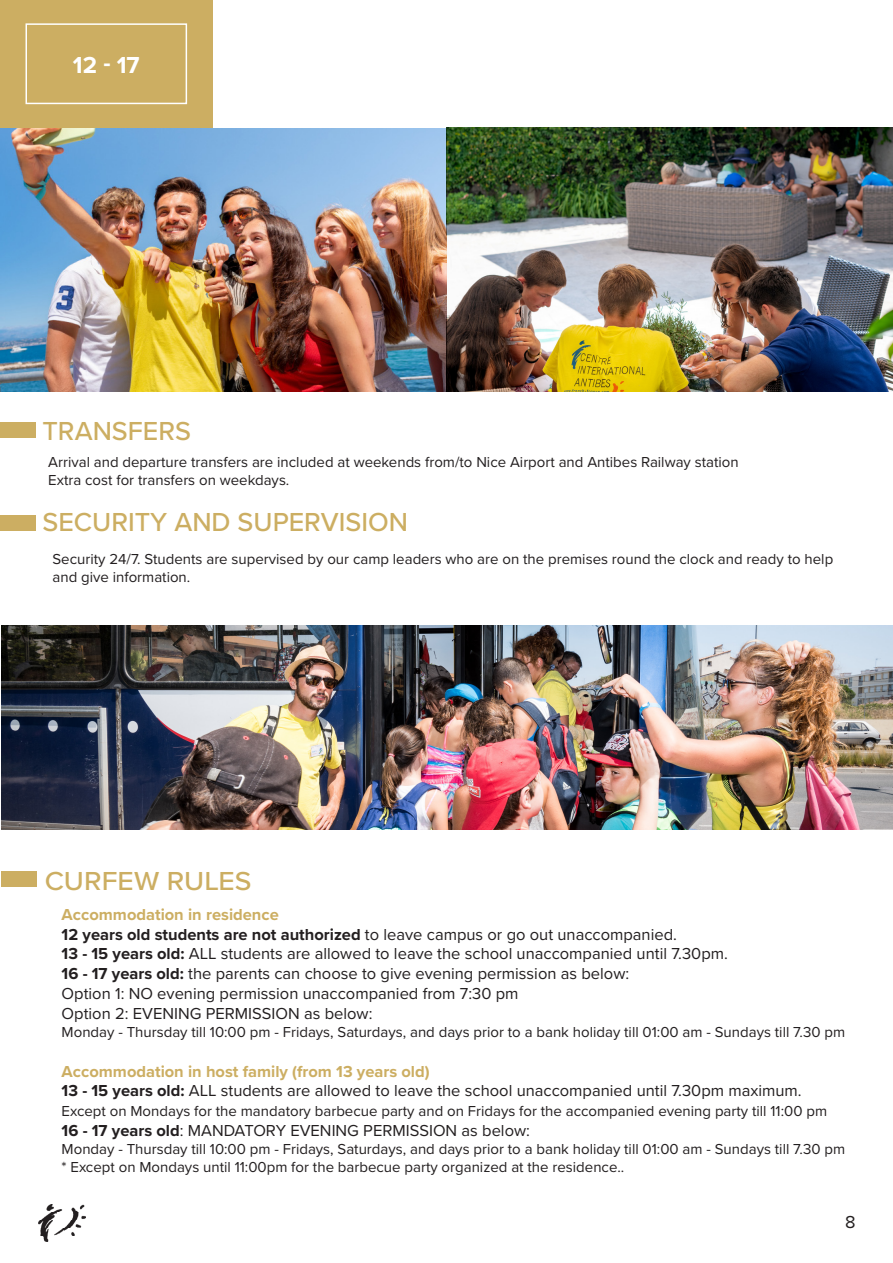
<style>
.page{position:relative;width:893px;height:1263px;background:#fff}
.page>*{position:absolute;margin:0;border:0;box-sizing:border-box;transform-origin:0 0}
.t1{font:500 27px "Proxima Nova";color:#ccae62}
.t2{font:500 27px "Proxima Nova";color:#ccae62;scale:1.05 1}
.t3{font:700 24px "Proxima Nova";color:#fff}
.t4{font:18px "Proxima Nova";color:#231f20}
.t5{font:16.5px/19.8px "Proxima Nova";color:#231f20}
.t6{font:700 16.5px "Proxima Nova";color:#ccae62}
.t7{font:15px/18px "Proxima Nova";color:#231f20}
.s1{font-weight:700}
</style>
<div class="page">
<div style="left:0;top:515px;width:36px;height:16px;background:#ccae62"></div>
<div style="left:0;top:422px;width:36px;height:15px;background:#ccae62"></div>
<img style="left:39px;top:1204px;width:46px;height:37px">
<div style="left:0;top:0;width:213px;height:128px;background:#ccae62"></div>
<div style="left:26px;top:23px;width:161px;height:81px;border:2px solid #fff"></div>
<div style="left:1px;top:871px;width:35px;height:16px;background:#ccae62"></div>
<img style="left:0;top:128px;width:893px;height:263px">
<img style="left:1px;top:625px;width:892px;height:204px">
<p class="t3" style="left:73px;top:47px;width:68px">12 - 17</p>
<p class="t1" style="left:43px;top:411px;width:150px">TRANSFERS</p>
<p class="t7" style="left:48px;top:452px;width:692px">Arrival and departure transfers are included at weekends from/to Nice Airport and Antibes Railway station</p>
<p class="t7" style="left:48px;top:470px;width:243px">Extra cost for transfers on weekdays.</p>
<p class="t1" style="left:43px;top:501px;width:367px">SECURITY AND SUPERVISION</p>
<p class="t7" style="left:53px;top:550px;width:782px">Security 24/7. Students are supervised by our camp leaders who are on the premises round the clock and ready to help and give information.</p>
<p class="t2" style="left:45px;top:861px;width:198px">CURFEW RULES</p>
<p class="t6" style="left:62px;top:902px;width:219px">Accommodation in residence</p>
<p class="t5" style="left:62px;top:923px;width:668px"><span class="s1">12 years old students are not authorized</span> to leave campus or go out unaccompanied.<br><span class="s1">13 - 15 years old:</span> ALL students are allowed to leave the school unaccompanied until 7.30pm.</p>
<p class="t5" style="left:62px;top:963px;width:569px"><span class="s1">16 - 17 years old:</span> the parents can choose to give evening permission as below:<br>Option 1: NO evening permission unaccompanied from 7:30 pm</p>
<p class="t5" style="left:62px;top:1003px;width:312px">Option 2: EVENING PERMISSION as below:</p>
<p class="t7" style="left:62px;top:1022px;width:785px">Monday - Thursday till 10:00 pm - Fridays, Saturdays, and days prior to a bank holiday till 01:00 am - Sundays till 7.30 pm</p>
<p class="t6" style="left:62px;top:1059px;width:370px">Accommodation in host family (from 13 years old)</p>
<p class="t5" style="left:62px;top:1080px;width:742px"><span class="s1">13 - 15 years old:</span> ALL students are allowed to leave the school unaccompanied until 7.30pm maximum.</p>
<p class="t7" style="left:62px;top:1101px;width:767px">Except on Mondays for the mandatory barbecue party and on Fridays for the accompanied evening party till 11:00 pm</p>
<p class="t5" style="left:62px;top:1120px;width:470px"><span class="s1">16 - 17 years old</span>: MANDATORY EVENING PERMISSION as below:</p>
<p class="t7" style="left:62px;top:1139px;width:785px">Monday - Thursday till 10:00 pm - Fridays, Saturdays, and days prior to a bank holiday till 01:00 am - Sundays till 7.30 pm</p>
<p class="t7" style="left:62px;top:1157px;width:564px">* Except on Mondays until 11:00pm for the barbecue party organized at the residence..</p>
<p class="t4" style="left:845px;top:1208px;width:12px">8</p>
</div>
